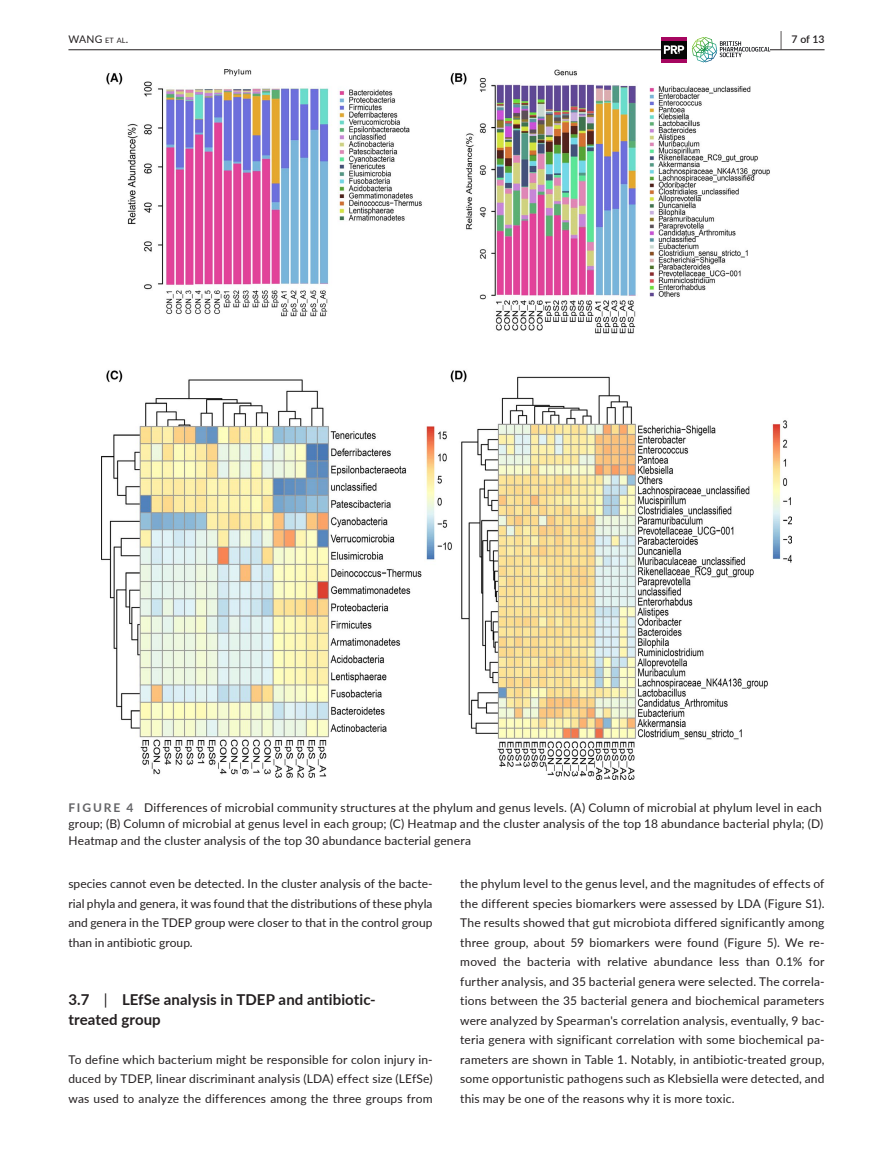
<style>
.page{position:relative;width:893px;height:1174px;background:#fff}
.page>*{position:absolute;margin:0;border:0;box-sizing:border-box;transform-origin:0 0}
.t1{font:700 15px/19.5px "Lato";letter-spacing:.005em;color:#231f20}
.t2{font:12px/19.5px "Lato";letter-spacing:.015em;color:#231f20;text-align:justify}
.t3{font:10.5px "Lato";color:#231f20}
.t4{font:600 10.5px "Lato";color:#231f20}
.s1{font-size:7.35px}
.s2{font-size:19.5px}
.s3{font-weight:700;color:#636366}
.s4{font-weight:400}
</style>
<div class="page">
<hr style="left:68px;top:49px;width:756px;height:1px;background:#231f20">
<div style="left:661px;top:37px;width:109px;height:25px;background:#fff"></div>
<div style="left:661px;top:37px;width:26px;height:25px;background:#070606"></div>
<hr style="left:661px;top:37px;width:26px;height:3px;background:#a60660">
<hr style="left:661px;top:59px;width:26px;height:3px;background:#a60660">
<svg style="left:664px;top:45px;width:20px;height:9px"></svg>
<svg style="left:692px;top:37px;width:78px;height:25px"></svg>
<img style="left:102px;top:69px;width:689px;height:710px">
<p class="t3" style="left:68px;top:31px;width:61px">WANG <span class="s1">et al</span>.</p>
<p class="t4" style="left:780px;top:31px;width:46px"><span class="s2">|</span> 7 of 13</p>
<p class="t2" style="left:68px;top:798px;width:756px;line-height:16.5px"><span class="s3">FIGURE 4</span> Differences of microbial community structures at the phylum and genus levels. (A) Column of microbial at phylum level in each group; (B) Column of microbial at genus level in each group; (C) Heatmap and the cluster analysis of the top 18 abundance bacterial phyla; (D)<br>Heatmap and the cluster analysis of the top 30 abundance bacterial genera</p>
<p class="t2" style="left:68px;top:873px;width:366px">species cannot even be detected. In the cluster analysis of the bacte&shy;rial phyla and genera, it was found that the distributions of these phyla and genera in the TDEP group were closer to that in the control group than in antibiotic group.</p>
<p class="t1" style="left:68px;top:989px;width:309px">3.7 <span class="s4">|</span> LEfSe analysis in TDEP and antibiotic&shy;treated group</p>
<p class="t2" style="left:68px;top:1049px;width:366px">To define which bacterium might be responsible for colon injury in&shy;duced by TDEP, linear discriminant analysis (LDA) effect size (LEfSe) was used to analyze the differences among the three groups from</p>
<p class="t2" style="left:460px;top:873px;width:366px">the phylum level to the genus level, and the magnitudes of effects of the different species biomarkers were assessed by LDA (Figure S1).<br>The results showed that gut microbiota differed significantly among three group, about 59 biomarkers were found (Figure 5). We re&shy;moved the bacteria with relative abundance less than 0.1% for further analysis, and 35 bacterial genera were selected. The correla&shy;tions between the 35 bacterial genera and biochemical parameters were analyzed by Spearman's correlation analysis, eventually, 9 bac&shy;teria genera with significant correlation with some biochemical pa&shy;rameters are shown in Table 1. Notably, in antibiotic-treated group, some opportunistic pathogens such as Klebsiella were detected, and this may be one of the reasons why it is more toxic.</p>
</div>
